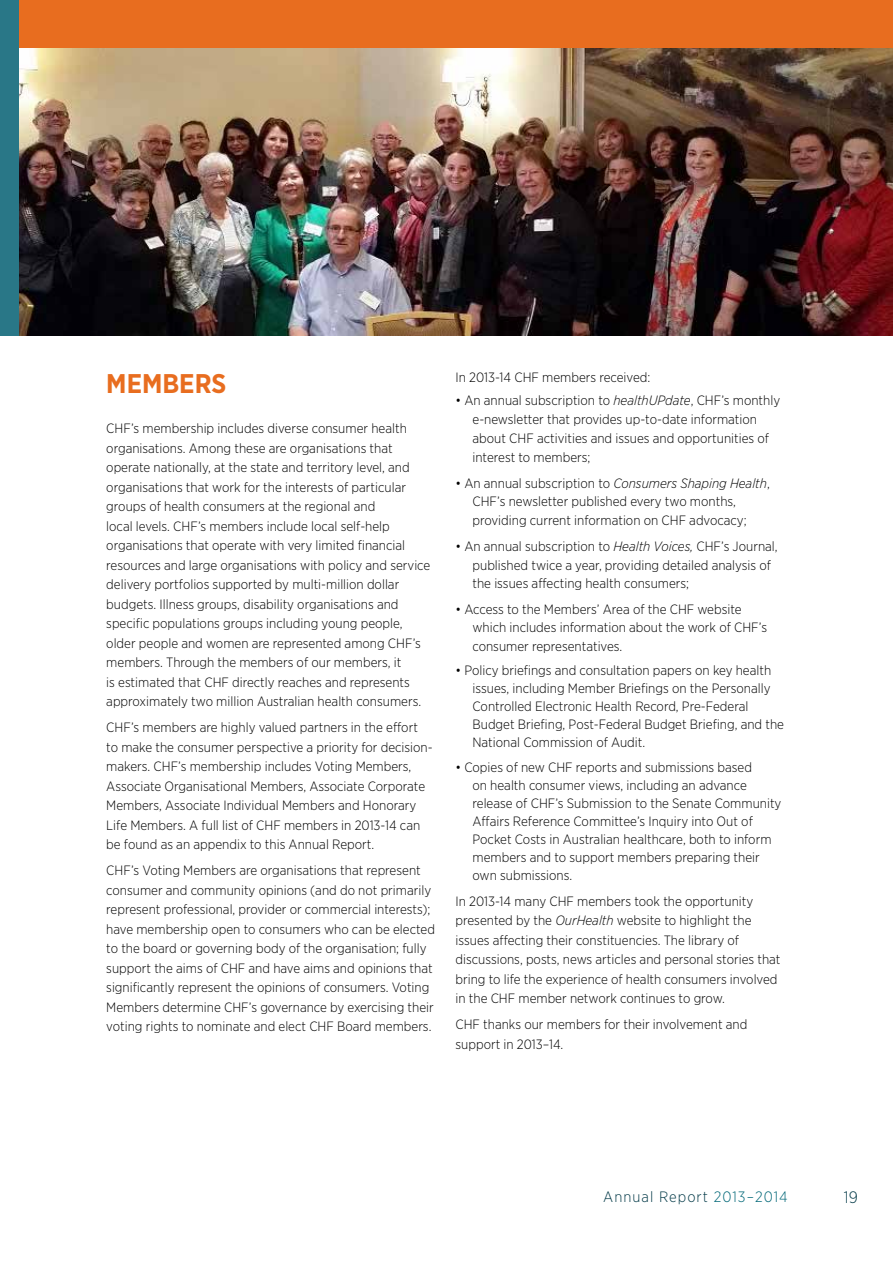
<style>
.page{position:relative;width:893px;height:1263px;background:#fff}
.page>*{position:absolute;margin:0;border:0;box-sizing:border-box;transform-origin:0 0}
.t1{font:700 27px "Gotham Narrow";color:#e86d1f}
.t2{font:300 16.5px "Gotham Narrow";color:#003846}
.t3{font:300 15px "Gotham Narrow";letter-spacing:.07em;color:#003846}
.t4{font:300 13.5px/19.5px "Gotham Narrow";color:#000}
.s1{font-style:italic}
.s2{color:#006777}
</style>
<div class="page">
<div style="left:18px;top:0;width:875px;height:234px;background:#e86d1f"></div>
<img style="left:18px;top:48px;width:875px;height:288px">
<div style="left:0;top:0;width:18px;height:336px;background:#297787"></div>
<h1 class="t1" style="left:106px;top:367px;width:122px">MEMBERS</h1>
<p class="t4" style="left:106px;top:419px;width:326px">CHF’s membership includes diverse consumer health organisations. Among these are organisations that operate nationally, at the state and territory level, and organisations that work for the interests of particular groups of health consumers at the regional and<br>local levels. CHF’s members include local self-help organisations that operate with very limited financial resources and large organisations with policy and service delivery portfolios supported by multi-million dollar budgets. Illness groups, disability organisations and specific populations groups including young people, older people and women are represented among CHF’s members. Through the members of our members, it<br>is estimated that CHF directly reaches and represents approximately two million Australian health consumers.</p>
<p class="t4" style="left:106px;top:718px;width:328px">CHF’s members are highly valued partners in the effort to make the consumer perspective a priority for decision&shy;makers. CHF’s membership includes Voting Members, Associate Organisational Members, Associate Corporate Members, Associate Individual Members and Honorary Life Members. A full list of CHF members in 2013-14 can be found as an appendix to this Annual Report.</p>
<p class="t4" style="left:106px;top:860px;width:330px">CHF’s Voting Members are organisations that represent consumer and community opinions (and do not primarily represent professional, provider or commercial interests); have membership open to consumers who can be elected to the board or governing body of the organisation; fully support the aims of CHF and have aims and opinions that significantly represent the opinions of consumers. Voting Members determine CHF’s governance by exercising their voting rights to nominate and elect CHF Board members.</p>
<p class="t4" style="left:455px;top:367px;width:196px">In 2013-14 CHF members received:</p>
<p class="t4" style="left:472px;top:391px;width:309px;line-height:18.8px;text-indent:-17px">• An annual subscription to <span class="s1">healthUPdate</span>, CHF’s monthly e-newsletter that provides up-to-date information about CHF activities and issues and opportunities of interest to members;</p>
<p class="t4" style="left:472px;top:473px;width:299px;line-height:18.8px;text-indent:-17px">• An annual subscription to <span class="s1">Consumers Shaping Health</span>,<br>CHF’s newsletter published every two months, providing current information on CHF advocacy;</p>
<p class="t4" style="left:472px;top:537px;width:307px;line-height:18.8px;text-indent:-17px">• An annual subscription to <span class="s1">Health Voices,</span> CHF’s Journal, published twice a year, providing detailed analysis of the issues affecting health consumers;</p>
<p class="t4" style="left:472px;top:599px;width:296px;line-height:18.8px;text-indent:-17px">• Access to the Members’ Area of the CHF website which includes information about the work of CHF’s consumer representatives.</p>
<p class="t4" style="left:472px;top:662px;width:313px;line-height:18px;text-indent:-17px">• Policy briefings and consultation papers on key health issues, including Member Briefings on the Personally Controlled Electronic Health Record, Pre-Federal Budget Briefing, Post-Federal Budget Briefing, and the National Commission of Audit.</p>
<p class="t4" style="left:472px;top:758px;width:310px;line-height:18px;text-indent:-17px">• Copies of new CHF reports and submissions based<br>on health consumer views, including an advance release of CHF’s Submission to the Senate Community Affairs Reference Committee’s Inquiry into Out of Pocket Costs in Australian healthcare, both to inform members and to support members preparing their own submissions.</p>
<p class="t4" style="left:455px;top:891px;width:326px">In 2013-14 many CHF members took the opportunity presented by the <span class="s1">OurHealth</span> website to highlight the issues affecting their constituencies. The library of discussions, posts, news articles and personal stories that bring to life the experience of health consumers involved in the CHF member network continues to grow.</p>
<p class="t4" style="left:455px;top:1014px;width:293px">CHF thanks our members for their involvement and support in 2013–14.</p>
<p class="t3" style="left:603px;top:1187px;width:186px">Annual Report <span class="s2">2013–2014</span></p>
<p class="t2" style="left:844px;top:1187px;width:16px">19</p>
</div>
